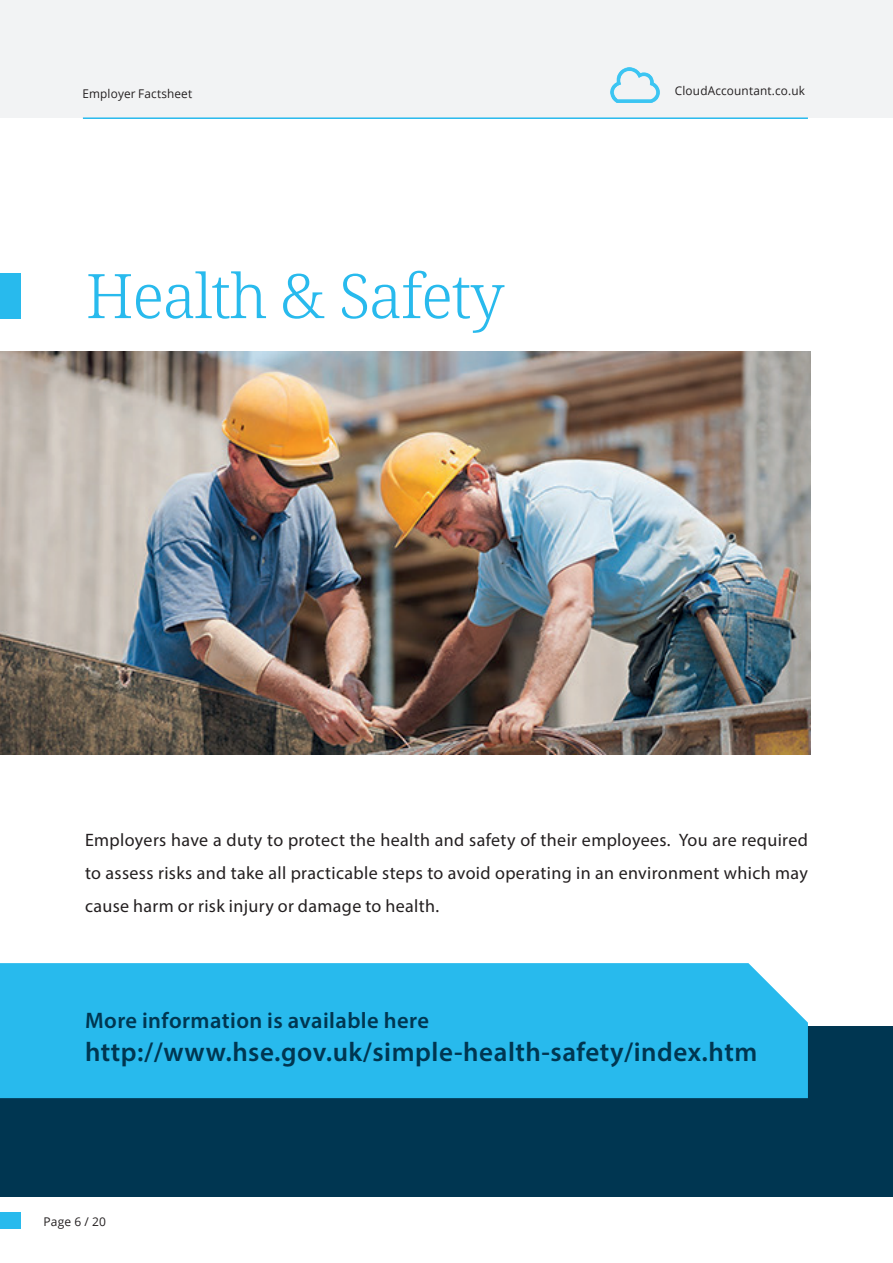
<style>
.page{position:relative;width:893px;height:1263px;background:#fff}
.page>*{position:absolute;margin:0;border:0;box-sizing:border-box;transform-origin:0 0}
.t1{font:300 61.5px "Noto Serif";letter-spacing:-.02em;color:#28baed}
.t2{font:600 27px "Myriad Pro";letter-spacing:.02em;color:#003651}
.t3{font:600 22.5px "Myriad Pro";letter-spacing:.02em;color:#003651}
.t4{font:18px/33px "Myriad Pro";letter-spacing:.02em;color:#231f20;text-align:justify}
.t5{font:12px "Open Sans";letter-spacing:.015em;color:#231f20}
</style>
<div class="page">
<div style="left:0;top:0;width:893px;height:118px;background:#f2f3f4"></div>
<div style="left:0;top:1026px;width:893px;height:171px;background:#003651"></div>
<div style="left:0;top:273px;width:20px;height:45px;background:#28baed"></div>
<div style="left:0;top:1212px;width:20px;height:17px;background:#28baed"></div>
<hr style="left:83px;top:117px;width:725px;height:2px;background:#28baed">
<img style="left:610px;top:67px;width:50px;height:36px">
<div style="left:0;top:963px;width:808px;height:135px;background:#28baed"></div>
<img style="left:0;top:351px;width:810px;height:403px">
<p class="t5" style="left:82px;top:85px;width:111px">Employer Factsheet</p>
<p class="t5" style="left:675px;top:82px;width:132px">CloudAccountant.co.uk</p>
<h1 class="t1" style="left:86px;top:254px;width:420px">Health &amp; Safety</h1>
<p class="t4" style="left:85px;top:823px;width:724px">Employers have a duty to protect the health and safety of their employees. You are required to assess risks and take all practicable steps to avoid operating in an environment which may cause harm or risk injury or damage to health.</p>
<p class="t3" style="left:85px;top:1006px;width:345px">More information is available here</p>
<h2 class="t2" style="left:85px;top:1034px;width:674px">http://www.hse.gov.uk/simple-health-safety/index.htm</h2>
<p class="t5" style="left:43px;top:1213px;width:64px">Page 6 / 20</p>
</div>
